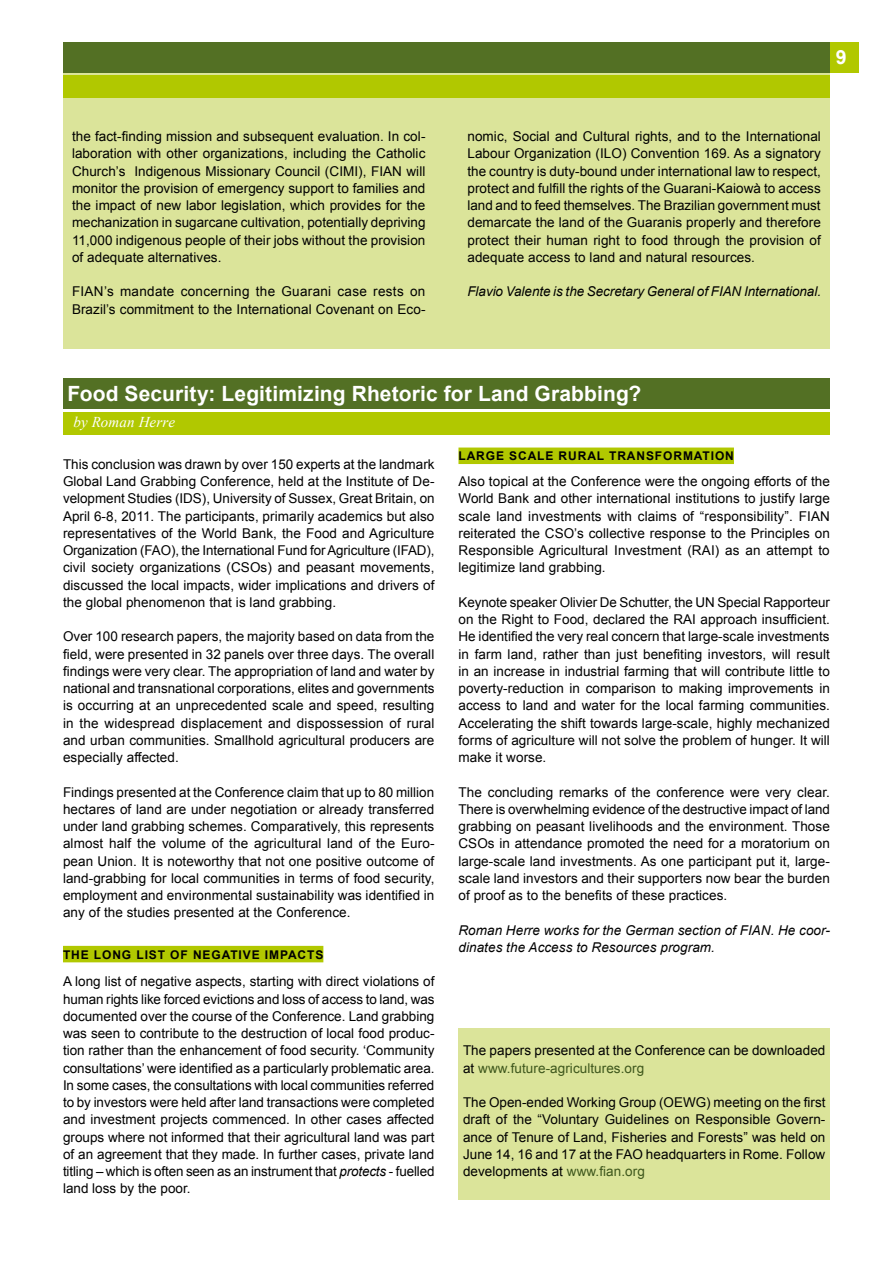
<style>
.page{position:relative;width:893px;height:1263px;background:#fff}
.page>*{position:absolute;margin:0;border:0;box-sizing:border-box;transform-origin:0 0}
._01_Ü1{font:700 21px "Arial";letter-spacing:.005em;color:#fff}
.t1{font:700 19.5px "Arial";color:#fff}
._01_Ü1-2{font:italic 15px "Times New Roman";letter-spacing:.015em;color:#fff}
._03_Text{font:13.5px/17.2px "Arial";letter-spacing:.005em;color:#000;text-align:justify}
._03_Text-2{font:italic 13.5px/17.2px "Arial";letter-spacing:.005em;color:#000}
._04_Ü_farbig_im_Text{font:700 12px "Arial";letter-spacing:.075em;color:#000}
.s1{font-style:italic}
.s2{color:#3e571c}
</style>
<div class="page">
<div style="left:63px;top:57px;width:767px;height:291px;background:#dbe49a"></div>
<div style="left:458px;top:1028px;width:372px;height:172px;background:#dbe49a"></div>
<div style="left:830px;top:42px;width:29px;height:30px;background:#b1c800"></div>
<div style="left:63px;top:42px;width:767px;height:30px;background:#537024"></div>
<div style="left:63px;top:75px;width:767px;height:23px;background:#b1c800"></div>
<div style="left:63px;top:379px;width:767px;height:30px;background:#537024"></div>
<div style="left:63px;top:412px;width:767px;height:22px;background:#b1c800"></div>
<div style="left:63px;top:946px;width:260px;height:16px;background:#b1c800"></div>
<div style="left:458px;top:447px;width:276px;height:17px;background:#b1c800"></div>
<p class="_03_Text" style="left:72px;top:128px;width:355px">the fact-finding mission and subsequent evaluation. In col&shy;laboration with other organizations, including the Catholic Church’s Indigenous Missionary Council (CIMI), FIAN will monitor the provision of emergency support to families and the impact of new labor legislation, which provides for the mechanization in sugarcane cultivation, potentially depriving 11,000 indigenous people of their jobs without the provision of adequate alternatives.</p>
<p class="_03_Text" style="left:72px;top:283px;width:355px">FIAN’s mandate concerning the Guarani case rests on<br>Brazil’s commitment to the International Covenant on Eco-</p>
<h2 class="t1" style="left:836px;top:45px;width:12px">9</h2>
<p class="_03_Text" style="left:467px;top:128px;width:355px">nomic, Social and Cultural rights, and to the International Labour Organization (ILO) Convention 169. As a signatory the country is duty-bound under international law to respect, protect and fulfill the rights of the Guarani-Kaiowà to access land and to feed themselves. The Brazilian government must demarcate the land of the Guaranis properly and therefore protect their human right to food through the provision of adequate access to land and natural resources.</p>
<p class="_03_Text-2" style="left:467px;top:283px;width:355px">Flavio Valente is the Secretary General of FIAN International.</p>
<p class="_01_Ü1" style="left:68px;top:380px;width:575px">Food Security: Legitimizing Rhetoric for Land Grabbing?</p>
<p class="_01_Ü1-2" style="left:73px;top:412px;width:103px">by Roman Herre</p>
<p class="_03_Text" style="left:63px;top:456px;width:373px">This conclusion was drawn by over 150 experts at the landmark Global Land Grabbing Conference, held at the Institute of De&shy;velopment Studies (IDS), University of Sussex, Great Britain, on April 6-8, 2011. The participants, primarily academics but also representatives of the World Bank, the Food and Agriculture Organization (FAO), the International Fund for Agriculture (IFAD), civil society organizations (CSOs) and peasant movements, discussed the local impacts, wider implications and drivers of the global phenomenon that is land grabbing.</p>
<p class="_03_Text" style="left:63px;top:628px;width:373px">Over 100 research papers, the majority based on data from the field, were presented in 32 panels over three days. The overall findings were very clear. The appropriation of land and water by national and transnational corporations, elites and governments is occurring at an unprecedented scale and speed, resulting in the widespread displacement and dispossession of rural and urban communities. Smallhold agricultural producers are especially affected.</p>
<p class="_03_Text" style="left:63px;top:783px;width:373px">Findings presented at the Conference claim that up to 80 million hectares of land are under negotiation or already transferred under land grabbing schemes. Comparatively, this represents almost half the volume of the agricultural land of the Euro&shy;pean Union. It is noteworthy that not one positive outcome of land-grabbing for local communities in terms of food security, employment and environmental sustainability was identified in any of the studies presented at the Conference.</p>
<p class="_04_Ü_farbig_im_Text" style="left:63px;top:946px;width:262px">THE LONG LIST OF NEGATIVE IMPACTS</p>
<p class="_03_Text" style="left:63px;top:973px;width:373px">A long list of negative aspects, starting with direct violations of human rights like forced evictions and loss of access to land, was documented over the course of the Conference. Land grabbing was seen to contribute to the destruction of local food produc&shy;tion rather than the enhancement of food security. ‘Community consultations’ were identified as a particularly problematic area.<br>In some cases, the consultations with local communities referred to by investors were held after land transactions were completed and investment projects commenced. In other cases affected groups where not informed that their agricultural land was part of an agreement that they made. In further cases, private land titling – which is often seen as an instrument that <span class="s1">protects</span> - fuelled land loss by the poor.</p>
<p class="_04_Ü_farbig_im_Text" style="left:458px;top:448px;width:277px">LARGE SCALE RURAL TRANSFORMATION</p>
<p class="_03_Text" style="left:458px;top:473px;width:373px">Also topical at the Conference were the ongoing efforts of the World Bank and other international institutions to justify large scale land investments with claims of “responsibility”. FIAN reiterated the CSO’s collective response to the Principles on Responsible Agricultural Investment (RAI) as an attempt to legitimize land grabbing.</p>
<p class="_03_Text" style="left:458px;top:594px;width:373px">Keynote speaker Olivier De Schutter, the UN Special Rapporteur on the Right to Food, declared the RAI approach insufficient.<br>He identified the very real concern that large-scale investments in farm land, rather than just benefiting investors, will result in an increase in industrial farming that will contribute little to poverty-reduction in comparison to making improvements in access to land and water for the local farming communities.<br>Accelerating the shift towards large-scale, highly mechanized forms of agriculture will not solve the problem of hunger. It will make it worse.</p>
<p class="_03_Text" style="left:458px;top:783px;width:373px">The concluding remarks of the conference were very clear.<br>There is overwhelming evidence of the destructive impact of land grabbing on peasant livelihoods and the environment. Those CSOs in attendance promoted the need for a moratorium on large-scale land investments. As one participant put it, large&shy;scale land investors and their supporters now bear the burden of proof as to the benefits of these practices.</p>
<p class="_03_Text-2" style="left:458px;top:921px;width:373px">Roman Herre works for the German section of FIAN. He coor&shy;dinates the Access to Resources program.</p>
<p class="_03_Text" style="left:463px;top:1042px;width:364px">The papers presented at the Conference can be downloaded at <span class="s2">www.future-agricultures.org</span></p>
<p class="_03_Text" style="left:463px;top:1094px;width:364px">The Open-ended Working Group (OEWG) meeting on the first draft of the “Voluntary Guidelines on Responsible Govern&shy;ance of Tenure of Land, Fisheries and Forests” was held on June 14, 16 and 17 at the FAO headquarters in Rome. Follow developments at <span class="s2">www.fian.org</span></p>
</div>
